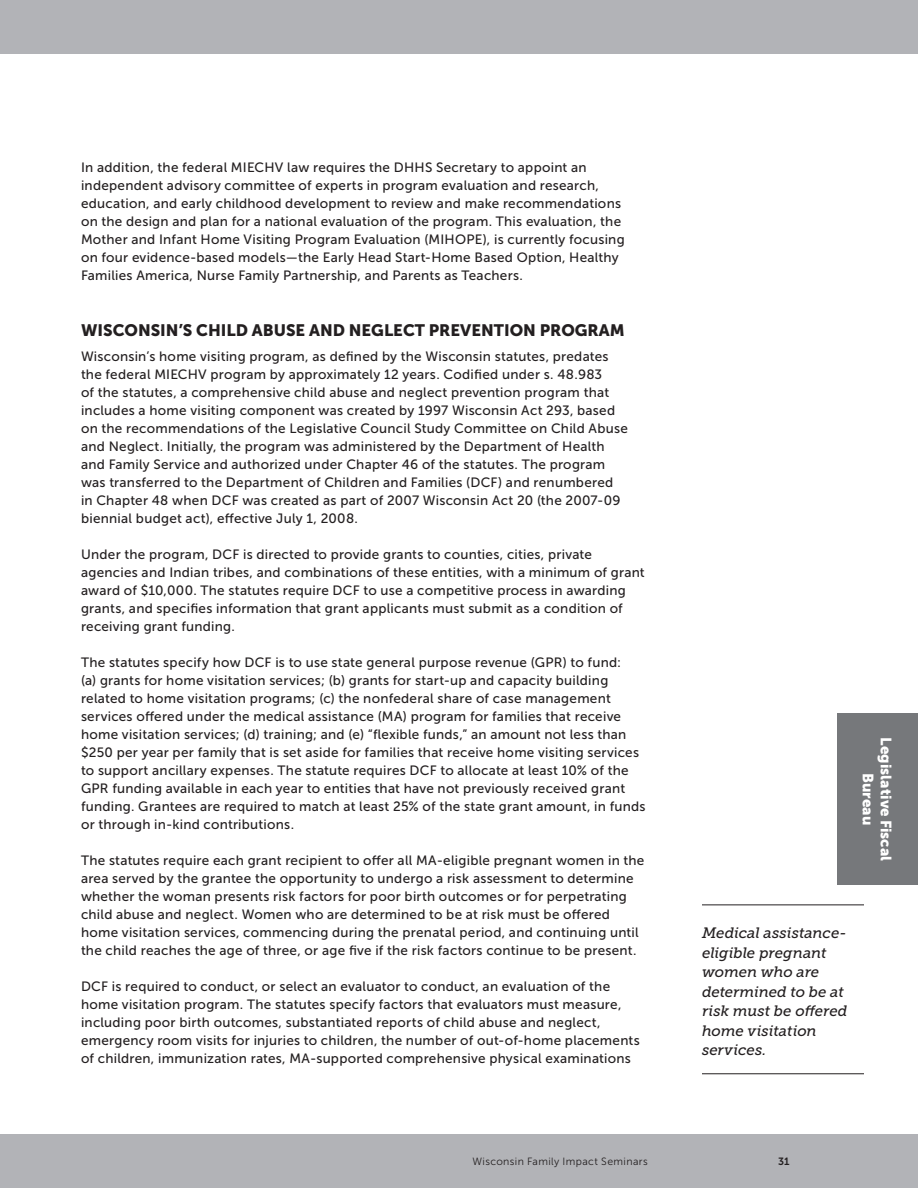
<style>
.page{position:relative;width:918px;height:1188px;background:#fff}
.page>*{position:absolute;margin:0;border:0;box-sizing:border-box;transform-origin:0 0}
.t1{font:16.5px "Museo Sans 900";color:#231f20}
.t2{font:italic 15px/19.5px "Museo Slab 500";color:#231f20}
.t3{font:15px/18px "Museo Sans 900";letter-spacing:.005em;color:#fff;text-align:center}
.t4{font:13.5px/18px "Museo Sans 500";letter-spacing:.02em;color:#231f20}
.t5{font:10.5px "Museo Sans 300";letter-spacing:.035em;color:#231f20}
.t6{font:10.5px "Museo Sans 700";color:#231f20}
</style>
<div class="page">
<div style="left:0;top:0;width:918px;height:54px;background:#b2b3b7"></div>
<div style="left:0;top:1134px;width:918px;height:54px;background:#b2b3b7"></div>
<hr style="left:702px;top:904px;width:162px;height:1px;background:#231f20">
<hr style="left:702px;top:1073px;width:162px;height:1px;background:#231f20">
<div style="left:837px;top:713px;width:81px;height:172px;background:#76787b"></div>
<p class="t4" style="left:81px;top:159px;width:545px">In addition, the federal MIECHV law requires the DHHS Secretary to appoint an independent advisory committee of experts in program evaluation and research, education, and early childhood development to review and make recommendations on the design and plan for a national evaluation of the program. This evaluation, the Mother and Infant Home Visiting Program Evaluation (MIHOPE), is currently focusing on four evidence-based models—the Early Head Start-Home Based Option, Healthy Families America, Nurse Family Partnership, and Parents as Teachers.</p>
<p class="t1" style="left:81px;top:321px;width:545px">WISCONSIN’S CHILD ABUSE AND NEGLECT PREVENTION PROGRAM</p>
<p class="t4" style="left:81px;top:347px;width:548px">Wisconsin’s home visiting program, as defined by the Wisconsin statutes, predates the federal MIECHV program by approximately 12 years. Codified under s. 48.983<br>of the statutes, a comprehensive child abuse and neglect prevention program that includes a home visiting component was created by 1997 Wisconsin Act 293, based on the recommendations of the Legislative Council Study Committee on Child Abuse and Neglect. Initially, the program was administered by the Department of Health and Family Service and authorized under Chapter 46 of the statutes. The program was transferred to the Department of Children and Families (DCF) and renumbered in Chapter 48 when DCF was created as part of 2007 Wisconsin Act 20 (the 2007-09 biennial budget act), effective July 1, 2008.</p>
<p class="t4" style="left:81px;top:545px;width:565px">Under the program, DCF is directed to provide grants to counties, cities, private agencies and Indian tribes, and combinations of these entities, with a minimum of grant award of $10,000. The statutes require DCF to use a competitive process in awarding grants, and specifies information that grant applicants must submit as a condition of receiving grant funding.</p>
<p class="t4" style="left:81px;top:653px;width:566px">The statutes specify how DCF is to use state general purpose revenue (GPR) to fund:<br>(a) grants for home visitation services; (b) grants for start-up and capacity building related to home visitation programs; (c) the nonfederal share of case management services offered under the medical assistance (MA) program for families that receive home visitation services; (d) training; and (e) “flexible funds,” an amount not less than $250 per year per family that is set aside for families that receive home visiting services to support ancillary expenses. The statute requires DCF to allocate at least 10% of the GPR funding available in each year to entities that have not previously received grant funding. Grantees are required to match at least 25% of the state grant amount, in funds or through in-kind contributions.</p>
<p class="t4" style="left:81px;top:851px;width:565px">The statutes require each grant recipient to offer all MA-eligible pregnant women in the area served by the grantee the opportunity to undergo a risk assessment to determine whether the woman presents risk factors for poor birth outcomes or for perpetrating child abuse and neglect. Women who are determined to be at risk must be offered home visitation services, commencing during the prenatal period, and continuing until the child reaches the age of three, or age five if the risk factors continue to be present.</p>
<p class="t4" style="left:81px;top:977px;width:560px">DCF is required to conduct, or select an evaluator to conduct, an evaluation of the home visitation program. The statutes specify factors that evaluators must measure, including poor birth outcomes, substantiated reports of child abuse and neglect, emergency room visits for injuries to children, the number of out-of-home placements of children, immunization rates, MA-supported comprehensive physical examinations</p>
<p class="t3" style="left:895px;top:737px;width:126px;rotate:90deg">Legislative Fiscal<br>Bureau</p>
<p class="t2" style="left:702px;top:923px;width:147px">Medical assistance&shy;eligible pregnant women who are determined to be at risk must be offered home visitation services.</p>
<p class="t5" style="left:472px;top:1156px;width:177px">Wisconsin Family Impact Seminars</p>
<p class="t6" style="left:778px;top:1155px;width:13px">31</p>
</div>
